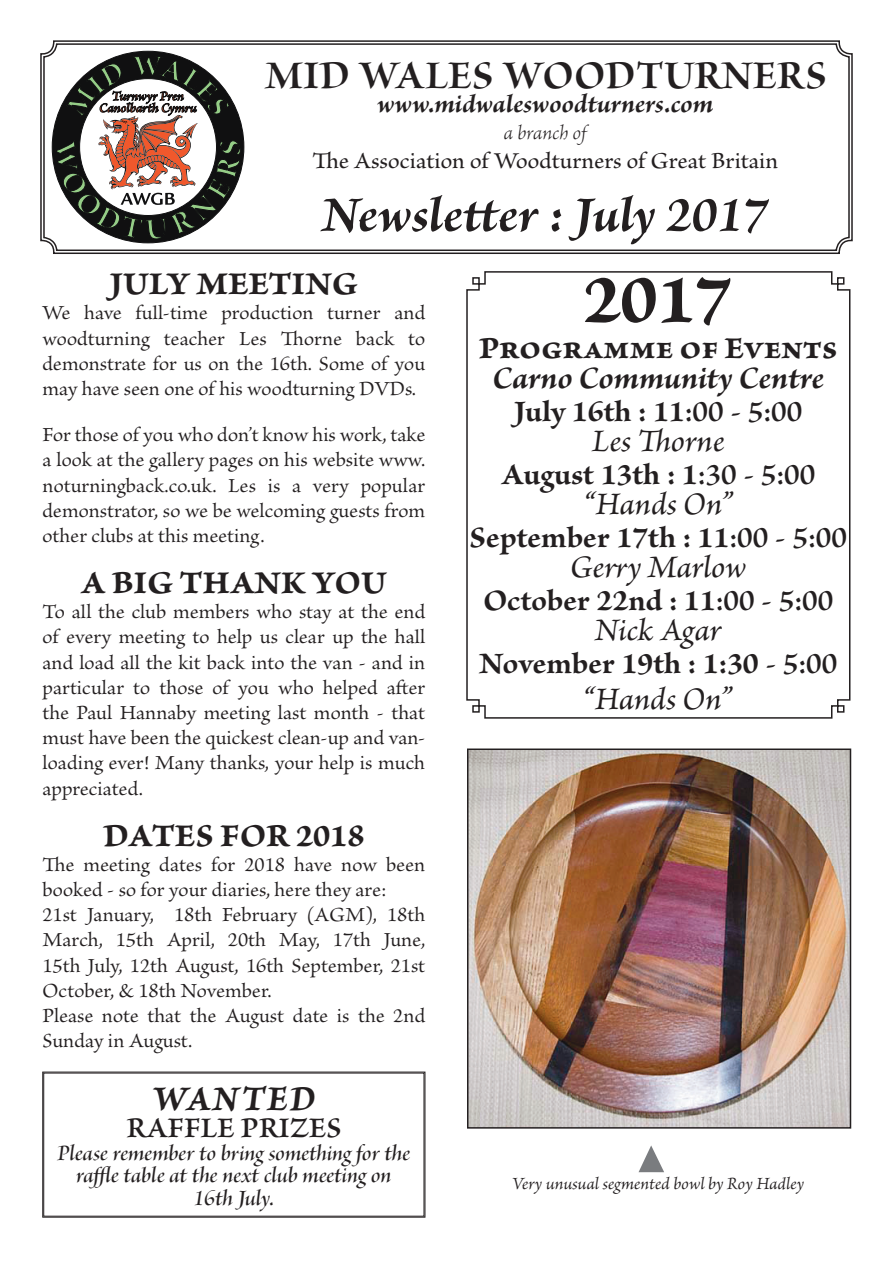
<style>
.page{position:relative;width:893px;height:1263px;background:#fff}
.page>*{position:absolute;margin:0;border:0;box-sizing:border-box;transform-origin:0 0}
.t1{font:72px "Brioso Pro Bold Capt";color:#231f20}
.t2{font:700 72px "Arno Pro";color:#7a7c7f}
.t3{font:italic 700 52.5px "Brioso Pro";color:#231f20}
.t4{font:43.5px "Brioso Pro Bold Disp";color:#231f20}
.t5{font:36px "Brioso Pro Bold It Capt";letter-spacing:.05em;color:#231f20}
.t6{font:italic 500 33px "Brioso Pro";color:#231f20}
.t7{font:33px "Brioso Pro Bold Capt";color:#231f20}
.t8{font:italic 700 33px "Brioso Pro";letter-spacing:-.005em;color:#231f20}
.t9{font:700 31.5px "Brioso Pro";color:#231f20}
.t10{font:31.5px "Brioso Pro Bold Capt";color:#231f20}
.t11{font:600 30px "Brioso Pro";color:#231f20}
.t12{font:italic 700 27px "Brioso Pro";color:#231f20}
.t13{font:24px/22.5px "Brioso Pro Semibold It Disp";color:#231f20;text-align:center}
.t14{font:500 24px "Brioso Pro";color:#231f20}
.t15{font:21px/25.2px "Brioso Pro";color:#231f20;text-align:justify}
.t16{font:italic 300 21px "Brioso Pro";color:#231f20}
.t17{font:italic 18px "Brioso Pro";letter-spacing:.005em;color:#231f20}
.s1{font-weight:600}
</style>
<div class="page">
<svg style="left:40px;top:40px;width:813px;height:214px;background:#696667"></svg>
<svg style="left:42px;top:42px;width:808px;height:210px"></svg>
<svg style="left:56px;top:56px;width:184px;height:183px"></svg>
<svg style="left:466px;top:271px;width:385px;height:448px"></svg>
<img style="left:470px;top:752px;width:378px;height:374px">
<div style="left:467px;top:749px;width:384px;height:380px;border:2px solid #231f20"></div>
<svg style="left:42px;top:1072px;width:383px;height:146px"></svg>
<h3 class="t4" style="left:264px;top:47px;width:564px">MID WALES WOODTURNERS</h3>
<p class="t12" style="left:377px;top:87px;width:338px">www.midwaleswoodturners.com</p>
<p class="t16" style="left:504px;top:119px;width:84px">a branch of</p>
<p class="t14" style="left:312px;top:145px;width:467px">The Association of Woodturners of Great Britain</p>
<h2 class="t3" style="left:322px;top:182px;width:448px">Newsletter : July 2017</h2>
<h3 class="t7" style="left:110px;top:263px;width:249px">JULY MEETING</h3>
<p class="t15" style="left:42px;top:302px;width:384px">We have full-time production turner and woodturning teacher Les Thorne back to demonstrate for us on the 16th. Some of you may have seen one of his woodturning DVDs.</p>
<p class="t15" style="left:42px;top:424px;width:384px">For those of you who don’t know his work, take a look at the gallery pages on his website www. noturningback.co.uk. Les is a very popular demonstrator, so we be welcoming guests from other clubs at this meeting.</p>
<h3 class="t7" style="left:81px;top:562px;width:308px">A BIG THANK YOU</h3>
<p class="t15" style="left:42px;top:601px;width:384px">To all the club members who stay at the end of every meeting to help us clear up the hall and load all the kit back into the van - and in particular to those of you who helped after the Paul Hannaby meeting last month - that must have been the quickest clean-up and van&shy;loading ever! Many thanks, your help is much appreciated.</p>
<h3 class="t7" style="left:103px;top:815px;width:263px">DATES FOR 2018</h3>
<p class="t15" style="left:42px;top:853px;width:384px;text-align:left">The meeting dates for 2018 have now been booked - so for your diaries, here they are:<br>21st January, 18th February (AGM), 18th March, 15th April, 20th May, 17th June, 15th July, 12th August, 16th September, 21st October, &amp; 18th November.<br>Please note that the August date is the 2nd Sunday in August.</p>
<h1 class="t1" style="left:583px;top:255px;width:151px">2017</h1>
<h3 class="t10" style="left:479px;top:329px;width:360px">Programme of Events</h3>
<h3 class="t8" style="left:493px;top:357px;width:333px">Carno Community Centre</h3>
<h3 class="t9" style="left:514px;top:392px;width:290px">July 16th : 11<span class="s1">:00 - 5:00</span></h3>
<h3 class="t6" style="left:592px;top:427px;width:134px">Les Thorne</h3>
<h3 class="t9" style="left:501px;top:455px;width:316px">August 13th : 1<span class="s1">:30 - 5:00</span></h3>
<h3 class="t6" style="left:584px;top:490px;width:150px">“Hands On”</h3>
<h3 class="t9" style="left:470px;top:518px;width:379px">September 17th : 11<span class="s1">:00 - 5:00</span></h3>
<h3 class="t6" style="left:570px;top:553px;width:177px">Gerry Marlow</h3>
<h3 class="t9" style="left:483px;top:581px;width:351px">October 22nd : 11<span class="s1">:00 - 5:00</span></h3>
<h3 class="t6" style="left:595px;top:616px;width:127px">Nick Agar</h3>
<h3 class="t9" style="left:479px;top:644px;width:360px">November 19th : 1:30 <span class="s1">- 5:00</span></h3>
<h3 class="t6" style="left:583px;top:685px;width:150px">“Hands On”</h3>
<h3 class="t5" style="left:152px;top:1077px;width:165px">WANTED</h3>
<h3 class="t11" style="left:126px;top:1116px;width:216px">RAFFLE PRIZES</h3>
<p class="t13" style="left:57px;top:1140px;width:354px">Please remember to bring something for the raffle table at the next club meeting on<br>16th July.</p>
<h1 class="t2" style="left:601px;top:1176px;width:35px;rotate:-90deg">▶</h1>
<p class="t17" style="left:512px;top:1176px;width:293px">Very unusual segmented bowl by Roy Hadley</p>
</div>
